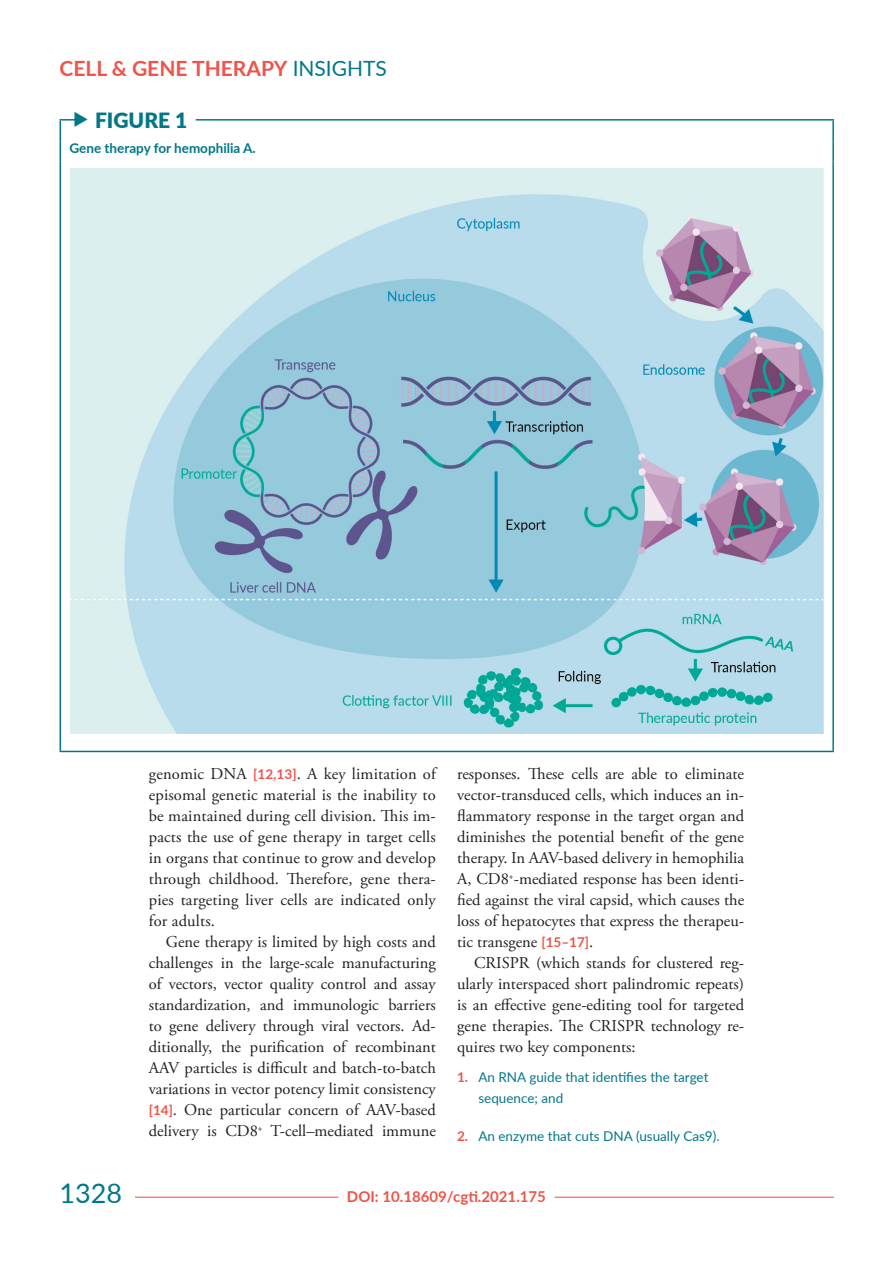
<style>
.page{position:relative;width:893px;height:1263px;background:#fff}
.page>*{position:absolute;margin:0;border:0;box-sizing:border-box;transform-origin:0 0}
.t1{font:27px "Lato";color:#027788}
.t2{font:700 21px "Lato";color:#f05348}
.t3{font:900 21px "Lato";color:#027788}
.body{font:16.5px/21px "Adobe Garamond Pro";color:#231f20;text-align:justify}
.t4{font:700 15px "Lato";color:#f05348}
.t5{font:13.5px/21px "Lato";color:#027788}
.figuretitle{font:700 13.5px "Lato";color:#027788}
.s1{font-weight:400;color:#027788}
.s2{font-family:"Lato";font-weight:700;font-size:13.5px;color:#f05348}
.s3{font-weight:700;color:#f05348}
</style>
<div class="page">
<hr style="left:135px;top:1196px;width:699px;height:2px;background:#f05348">
<div style="left:338px;top:1185px;width:216px;height:17px;background:#fff"></div>
<hr style="left:60px;top:119px;width:774px;height:2px;background:#027788">
<hr style="left:832px;top:121px;width:2px;height:21px;background:#027788">
<svg style="left:60px;top:121px;width:1px;height:41px"></svg>
<hr style="left:832px;top:142px;width:2px;height:20px;background:#027788">
<hr style="left:60px;top:162px;width:1px;height:589px;background:#027788">
<hr style="left:832px;top:162px;width:2px;height:589px;background:#027788">
<hr style="left:60px;top:751px;width:774px;height:1px;background:#027788">
<div style="left:82px;top:108px;width:114px;height:25px;background:#fff"></div>
<img style="left:70px;top:168px;width:753px;height:565px">
<svg style="left:75px;top:119px;width:8px;height:2px"></svg>
<p class="t2" style="left:60px;top:53px;width:329px">CELL &amp; GENE THERAPY <span class="s1">INSIGHTS</span></p>
<p class="t3" style="left:95px;top:105px;width:94px">FIGURE 1</p>
<p class="figuretitle" style="left:70px;top:138px;width:188px">Gene therapy for hemophilia A.</p>
<p class="body" style="left:149px;top:764px;width:289px">genomic DNA <span class="s2">[12,13]</span>. A key limitation of episomal genetic material is the inability to be maintained during cell division. This im&shy;pacts the use of gene therapy in target cells in organs that continue to grow and develop through childhood. Therefore, gene thera&shy;pies targeting liver cells are indicated only for adults.</p>
<p class="body" style="left:149px;top:932px;width:289px;text-indent:17px">Gene therapy is limited by high costs and challenges in the large-scale manufacturing of vectors, vector quality control and assay standardization, and immunologic barriers to gene delivery through viral vectors. Ad&shy;ditionally, the purification of recombinant AAV particles is difficult and batch-to-batch variations in vector potency limit consistency <span class="s2">[14]</span>. One particular concern of AAV-based delivery is CD8<sup>+</sup> T-cell–mediated immune</p>
<p class="body" style="left:457px;top:764px;width:289px">responses. These cells are able to eliminate vector-transduced cells, which induces an in&shy;flammatory response in the target organ and diminishes the potential benefit of the gene therapy. In AAV-based delivery in hemophilia A, CD8<sup>+</sup>-mediated response has been identi&shy;fied against the viral capsid, which causes the loss of hepatocytes that express the therapeu&shy;tic transgene <span class="s2">[15–17]</span>.</p>
<p class="body" style="left:457px;top:953px;width:289px;text-indent:17px">CRISPR (which stands for clustered reg&shy;ularly interspaced short palindromic repeats) is an effective gene-editing tool for targeted gene therapies. The CRISPR technology re&shy;quires two key components:</p>
<p class="t5" style="left:478px;top:1066px;width:232px;text-indent:-21px"><span class="s3">1.</span> An RNA guide that identifies the target sequence; and</p>
<p class="t5" style="left:457px;top:1125px;width:264px"><span class="s3">2.</span> An enzyme that cuts DNA (usually Cas9).</p>
<h1 class="t1" style="left:60px;top:1174px;width:64px">1328</h1>
<p class="t4" style="left:347px;top:1185px;width:201px">DOI: 10.18609/cgti.2021.175</p>
</div>
